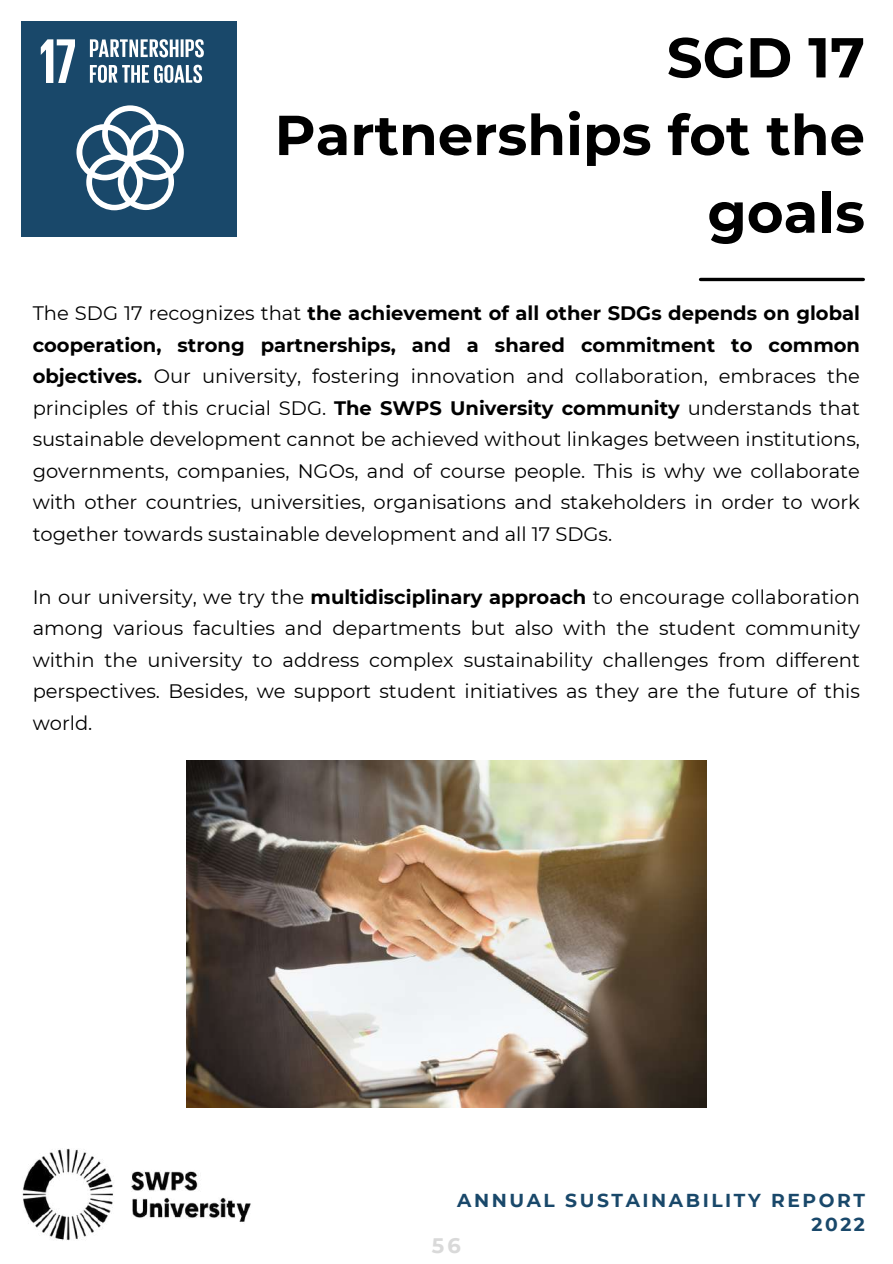
<style>
.page{position:relative;width:893px;height:1264px;background:#fff}
.page>*{position:absolute;margin:0;border:0;box-sizing:border-box;transform-origin:0 0}
.t1{font:700 56.1px/77.6px "Montserrat";color:#000;text-align:right}
.t2{font:700 21px "Montserrat";color:#d9d9d9}
.t3{font:19.5px/31.5px "Montserrat";color:#000;text-align:justify}
.t4{font:700 18.75px/24.8px "Montserrat";letter-spacing:.135em;color:#19486a;text-align:right}
.s1{font-weight:700}
</style>
<div class="page">
<hr style="left:700px;top:278px;width:163px;height:3px;background:#000">
<img style="left:22px;top:1148px;width:229px;height:93px">
<div style="left:21px;top:21px;width:216px;height:216px;background:#19486a"></div>
<svg style="left:41px;top:39px;width:163px;height:171px"></svg>
<img style="left:186px;top:760px;width:520px;height:347px">
<h1 class="t1" style="left:274px;top:19px;width:592px">SGD 17<br>Partnerships fot the goals</h1>
<p class="t3" style="left:33px;top:297px;width:828px">The SDG 17 recognizes that <span class="s1">the achievement of all other SDGs depends on global cooperation, strong partnerships, and a shared commitment to common objectives.</span> Our university, fostering innovation and collaboration, embraces the principles of this crucial SDG. <span class="s1">The SWPS University community</span> understands that sustainable development cannot be achieved without linkages between institutions, governments, companies, NGOs, and of course people. This is why we collaborate with other countries, universities, organisations and stakeholders in order to work together towards sustainable development and all 17 SDGs.</p>
<p class="t3" style="left:33px;top:581px;width:828px">In our university, we try the <span class="s1">multidisciplinary approach</span> to encourage collaboration among various faculties and departments but also with the student community within the university to address complex sustainability challenges from different perspectives. Besides, we support student initiatives as they are the future of this world.</p>
<p class="t4" style="left:457px;top:1187px;width:409px">ANNUAL SUSTAINABILITY REPORT<br>2022</p>
<p class="t2" style="left:432px;top:1232px;width:30px">56</p>
</div>
